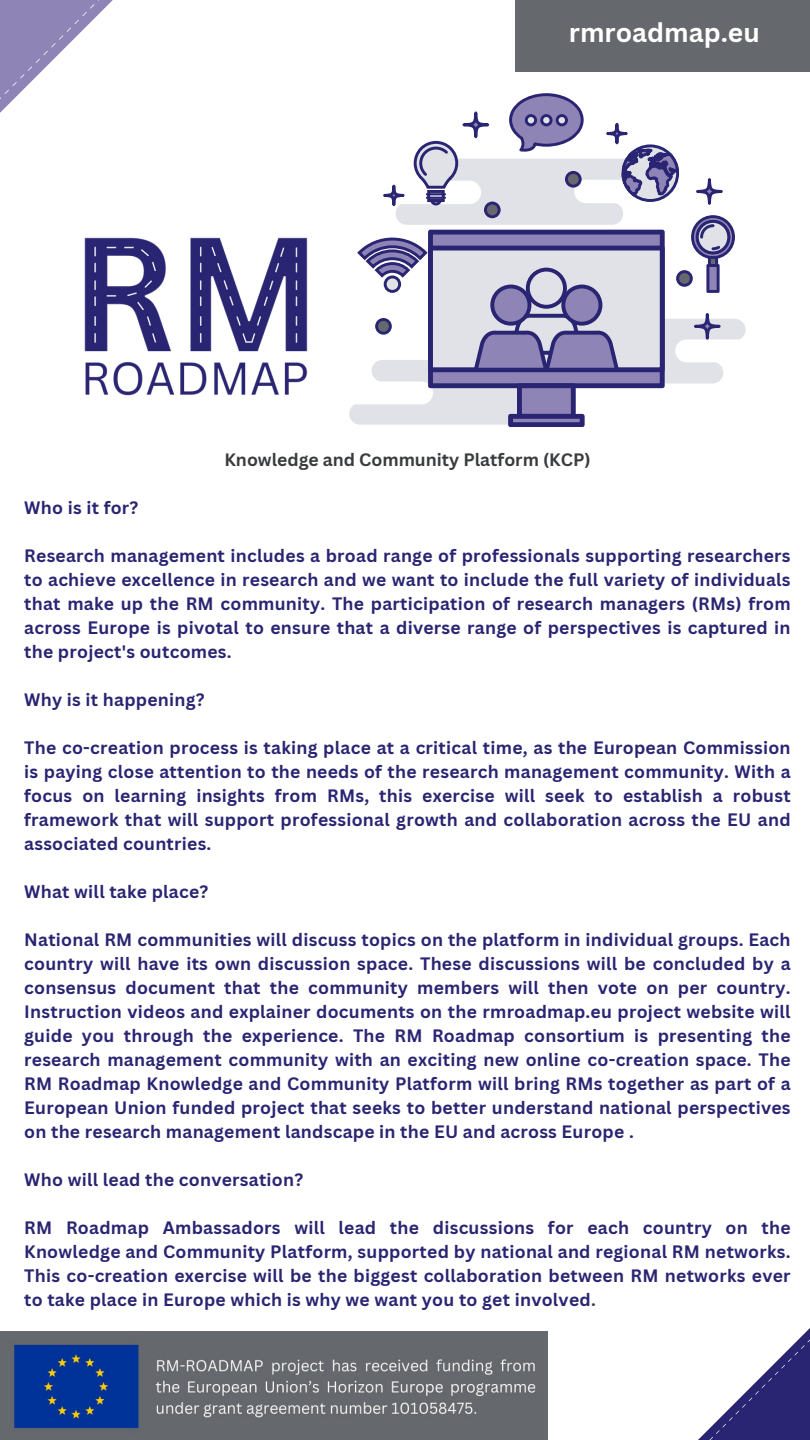
<style>
.page{position:relative;width:810px;height:1440px;background:#fff}
.page>*{position:absolute;margin:0;border:0;box-sizing:border-box;transform-origin:0 0}
.t1{font:700 26.3px "Canva Sans";color:#fff}
.t2{font:700 21.8px "Canva Sans";color:#fff}
.t3{font:700 17.5px/24px "Canva Sans";letter-spacing:.015em;color:#2a2572;text-align:justify}
.t4{font:700 17.5px "Canva Sans";color:#393b3d}
.s1{color:#393b3d}
</style>
<div class="page">
<img style="left:84px;top:237px;width:224px;height:159px">
<svg style="left:698px;top:1328px;width:112px;height:112px"></svg>
<img style="left:0;top:1331px;width:547px;height:109px">
<svg style="left:349px;top:93px;width:397px;height:334px"></svg>
<svg style="left:0;top:0;width:113px;height:113px"></svg>
<div style="left:516px;top:0;width:294px;height:72px;background:#65686c"></div>
<p class="t1" style="left:569px;top:14px;width:192px">rmroadmap.eu</p>
<p class="t2" style="left:633px;top:20px;width:159px">rmroadmap.eu</p>
<h2 class="t4" style="left:224px;top:447px;width:368px">Knowledge and Community Platform (KCP)</h2>
<p class="t3" style="left:24px;top:495px;width:116px">Who is it for?</p>
<p class="t3" style="left:24px;top:543px;width:768px">Research management includes a broad range of professionals supporting researchers to achieve excellence in research and we want to include the full variety of individuals that make up the RM community. The participation of research managers (RMs) from across Europe is pivotal to ensure that a diverse range of perspectives is captured in the project's outcomes.</p>
<p class="t3" style="left:24px;top:687px;width:182px">Why is it happening?</p>
<p class="t3" style="left:24px;top:735px;width:768px">The co-creation process is taking place at a critical time, as the European Commission is paying close attention to the needs of the research management community. With a focus on learning insights from RMs, this exercise will seek to establish a robust framework that will support professional growth and collaboration across the EU and associated countries.</p>
<p class="t3" style="left:24px;top:879px;width:186px">What will take place?</p>
<p class="t3" style="left:24px;top:927px;width:768px">National RM communities will discuss topics on the platform in individual groups. Each country will have its own discussion space. These discussions will be concluded by a consensus document that the community members will then vote on per country.<br>Instruction videos and explainer documents on the rmroadmap.eu project website will guide you through the experience. The RM Roadmap consortium is presenting the research management community with an exciting new online co-creation space. The RM Roadmap Knowledge and Community Platform will bring RMs together as part of a European Union funded project that seeks to better understand national perspectives on the research management landscape in the EU and across Europe .</p>
<p class="t3" style="left:24px;top:1167px;width:281px">Who will lead the conversation?</p>
<p class="t3" style="left:24px;top:1215px;width:768px">RM Roadmap Ambassadors will lead the discussions for each country on the Knowledge and Community Platform, supported by national and regional RM networks.<br>This co-creation exercise will be the biggest collaboration between RM networks ever to take place in Europe which is why we want you to get involved<span class="s1">.</span></p>
</div>
